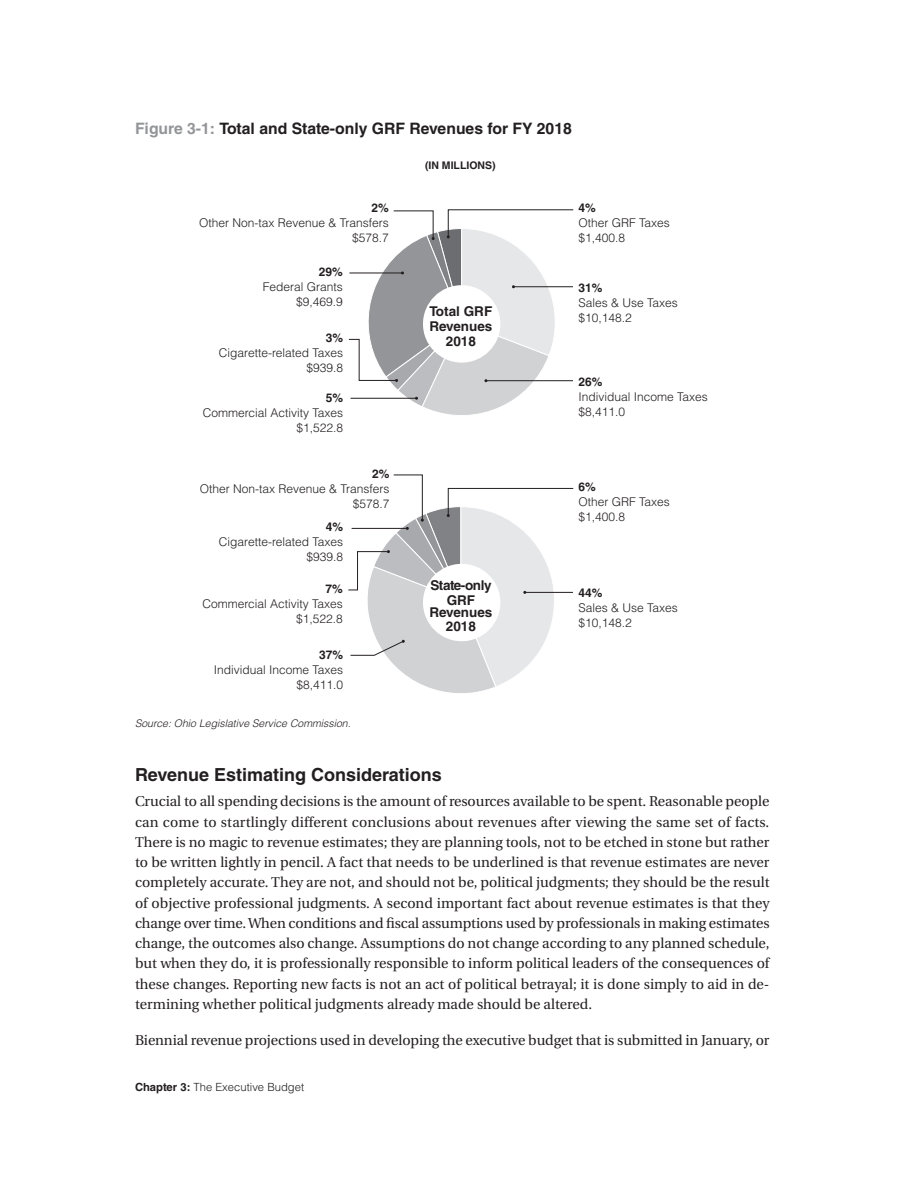
<style>
.page{position:relative;width:918px;height:1188px;background:#fff}
.page>*{position:absolute;margin:0;border:0;box-sizing:border-box;transform-origin:0 0}
.t1{font:700 18px "Helvetica";color:#231f20}
.t2{font:700 15.75px "Helvetica";color:#231f20}
.t3{font:14.25px/20.2px "Utopia";letter-spacing:-.005em;color:#231f20;text-align:justify}
.t4{font:700 13.5px/15px "Helvetica";color:#231f20;text-align:center}
.t5{font:700 13.5px/15px "Helvetica";letter-spacing:-.03em;color:#231f20;text-align:center}
.t6{font:300 12px/15px "Helvetica";color:#231f20;text-align:right}
.t7{font:700 12px "Helvetica";color:#231f20}
.t8{font:300 11.25px "Helvetica";color:#231f20}
.t9{font:italic 300 10.5px "Helvetica";color:#231f20}
.t10{font:700 10.5px "Helvetica";color:#231f20}
.s1{color:#939598}
.s2{font-weight:700}
</style>
<div class="page">
<svg style="left:348px;top:209px;width:226px;height:206px"></svg>
<svg style="left:348px;top:474px;width:226px;height:219px"></svg>
<p class="t2" style="left:135px;top:122px;width:438px"><span class="s1">Figure 3-1:</span> Total and State-only GRF Revenues for FY 2018</p>
<p class="t7" style="left:372px;top:204px;width:19px">2%</p>
<p class="t6" style="left:199px;top:217px;width:191px">Other Non-tax Revenue &amp; Transfers $578.7</p>
<p class="t7" style="left:319px;top:268px;width:26px">29%</p>
<p class="t6" style="left:263px;top:281px;width:82px">Federal Grants $9,469.9</p>
<p class="t7" style="left:326px;top:334px;width:19px">3%</p>
<p class="t6" style="left:219px;top:347px;width:126px">Cigarette-related Taxes $939.8</p>
<p class="t7" style="left:326px;top:393px;width:19px">5%</p>
<p class="t6" style="left:203px;top:406px;width:142px">Commercial Activity Taxes $1,522.8</p>
<p class="t7" style="left:372px;top:469px;width:19px">2%</p>
<p class="t6" style="left:200px;top:482px;width:191px">Other Non-tax Revenue &amp; Transfers $578.7</p>
<p class="t7" style="left:326px;top:523px;width:19px">4%</p>
<p class="t6" style="left:219px;top:536px;width:126px">Cigarette-related Taxes $939.8</p>
<p class="t7" style="left:326px;top:585px;width:19px">7%</p>
<p class="t6" style="left:202px;top:598px;width:142px">Commercial Activity Taxes $1,522.8</p>
<p class="t7" style="left:319px;top:650px;width:26px">37%</p>
<p class="t6" style="left:214px;top:663px;width:131px">Individual Income Taxes $8,411.0</p>
<p class="t10" style="left:425px;top:161px;width:72px">(IN MILLIONS)</p>
<p class="t4" style="left:429px;top:305px;width:65px">Total GRF<br>Revenues<br>2018</p>
<p class="t5" style="left:430px;top:579px;width:63px">State-only<br>GRF</p>
<p class="t4" style="left:429px;top:607px;width:65px;line-height:13.5px">Revenues<br>2018</p>
<p class="t7" style="left:578px;top:204px;width:19px">4%</p>
<p class="t6" style="left:578px;top:217px;width:93px;text-align:left">Other GRF Taxes $1,400.8</p>
<p class="t7" style="left:578px;top:283px;width:26px">31%</p>
<p class="t6" style="left:578px;top:296px;width:101px;text-align:left">Sales &amp; Use Taxes $10,148.2</p>
<p class="t7" style="left:578px;top:377px;width:26px">26%</p>
<p class="t6" style="left:578px;top:390px;width:131px;text-align:left">Individual Income Taxes $8,411.0</p>
<p class="t7" style="left:578px;top:482px;width:19px">6%</p>
<p class="t6" style="left:578px;top:495px;width:93px;text-align:left">Other GRF Taxes $1,400.8</p>
<p class="t7" style="left:578px;top:589px;width:26px">44%</p>
<p class="t6" style="left:578px;top:602px;width:101px;text-align:left">Sales &amp; Use Taxes $10,148.2</p>
<p class="t9" style="left:135px;top:720px;width:217px">Source: Ohio Legislative Service Commission.</p>
<p class="t1" style="left:135px;top:768px;width:308px">Revenue Estimating Considerations</p>
<p class="t3" style="left:135px;top:793px;width:636px">Crucial to all spending decisions is the amount of resources available to be spent. Reasonable people can come to startlingly different conclusions about revenues after viewing the same set of facts.<br>There is no magic to revenue estimates; they are planning tools, not to be etched in stone but rather to be written lightly in pencil. A fact that needs to be underlined is that revenue estimates are never completely accurate. They are not, and should not be, political judgments; they should be the result of objective professional judgments. A second important fact about revenue estimates is that they change over time. When conditions and fiscal assumptions used by professionals in making estimates change, the outcomes also change. Assumptions do not change according to any planned schedule, but when they do, it is professionally responsible to inform political leaders of the consequences of these changes. Reporting new facts is not an act of political betrayal; it is done simply to aid in de&shy;termining whether political judgments already made should be altered.</p>
<p class="t3" style="left:135px;top:1032px;width:636px">Biennial revenue projections used in developing the executive budget that is submitted in January, or</p>
<p class="t8" style="left:135px;top:1083px;width:171px"><span class="s2">Chapter 3:</span> The Executive Budget</p>
</div>
